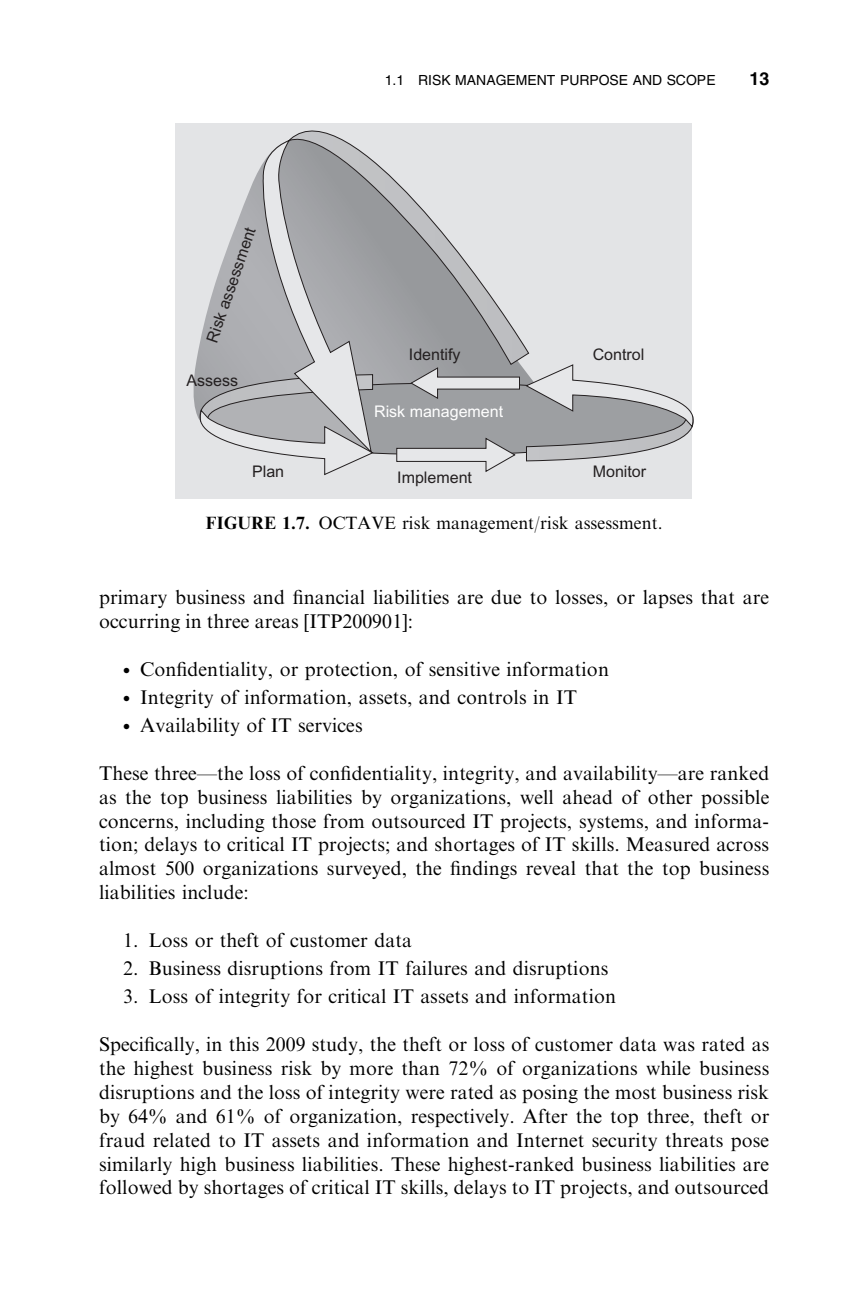
<style>
.page{position:relative;width:865px;height:1297px;background:#fff}
.page>*{position:absolute;margin:0;border:0;box-sizing:border-box;transform-origin:0 0}
.t1{font:20px/24px "Adv Times";color:#000;text-align:justify}
.t2{font:18px "Adv Times";color:#000}
.t3{font:18px "Adv Helv B";color:#000}
.t4{font:16px "Arial";color:#231f20}
.t5{font:16px "Arial";color:#fff}
.t6{font:14px "Adv Helv R";color:#000}
.s1{font-family:"Adv Times b"}
.s2{font-family:"Adv P4 C4 E74";font-size:14px}
</style>
<div class="page">
<div style="left:175px;top:124px;width:516px;height:374px;background:#e3e4e6"></div>
<svg style="left:199px;top:138px;width:494px;height:338px"></svg>
<svg style="left:286px;top:130px;width:243px;height:235px"></svg>
<p class="t4" style="left:206px;top:340px;width:122px;rotate:-71deg">Risk assessment</p>
<p class="t4" style="left:186px;top:375px;width:53px">Assess</p>
<p class="t4" style="left:252px;top:465px;width:34px">Plan</p>
<p class="t6" style="left:384px;top:75px;width:332px">1.1 RISK MANAGEMENT PURPOSE AND SCOPE</p>
<p class="t3" style="left:749px;top:72px;width:21px">13</p>
<p class="t4" style="left:408px;top:348px;width:53px">Identify</p>
<p class="t4" style="left:592px;top:348px;width:53px">Control</p>
<p class="t5" style="left:374px;top:405px;width:130px">Risk management</p>
<p class="t4" style="left:397px;top:471px;width:76px">Implement</p>
<p class="t4" style="left:592px;top:465px;width:55px">Monitor</p>
<p class="t2" style="left:206px;top:516px;width:458px"><span class="s1">FIGURE 1.7.</span> OCTAVE risk management/risk assessment.</p>
<p class="t1" style="left:99px;top:587px;width:671px">primary business and financial liabilities are due to losses, or lapses that are occurring in three areas [ITP200901]:</p>
<p class="t1" style="left:123px;top:658px;width:487px"><span class="s2">-</span> Confidentiality, or protection, of sensitive information</p>
<p class="t1" style="left:123px;top:686px;width:455px"><span class="s2">-</span> Integrity of information, assets, and controls in IT</p>
<p class="t1" style="left:123px;top:714px;width:241px"><span class="s2">-</span> Availability of IT services</p>
<p class="t1" style="left:99px;top:762px;width:671px">These three—the loss of confidentiality, integrity, and availability—are ranked as the top business liabilities by organizations, well ahead of other possible concerns, including those from outsourced IT projects, systems, and informa&shy;tion; delays to critical IT projects; and shortages of IT skills. Measured across almost 500 organizations surveyed, the findings reveal that the top business liabilities include:</p>
<p class="t1" style="left:123px;top:929px;width:290px">1. Loss or theft of customer data</p>
<p class="t1" style="left:123px;top:957px;width:486px">2. Business disruptions from IT failures and disruptions</p>
<p class="t1" style="left:123px;top:985px;width:494px">3. Loss of integrity for critical IT assets and information</p>
<p class="t1" style="left:99px;top:1033px;width:671px">Specifically, in this 2009 study, the theft or loss of customer data was rated as the highest business risk by more than 72% of organizations while business disruptions and the loss of integrity were rated as posing the most business risk by 64% and 61% of organization, respectively. After the top three, theft or fraud related to IT assets and information and Internet security threats pose similarly high business liabilities. These highest-ranked business liabilities are followed by shortages of critical IT skills, delays to IT projects, and outsourced</p>
</div>
